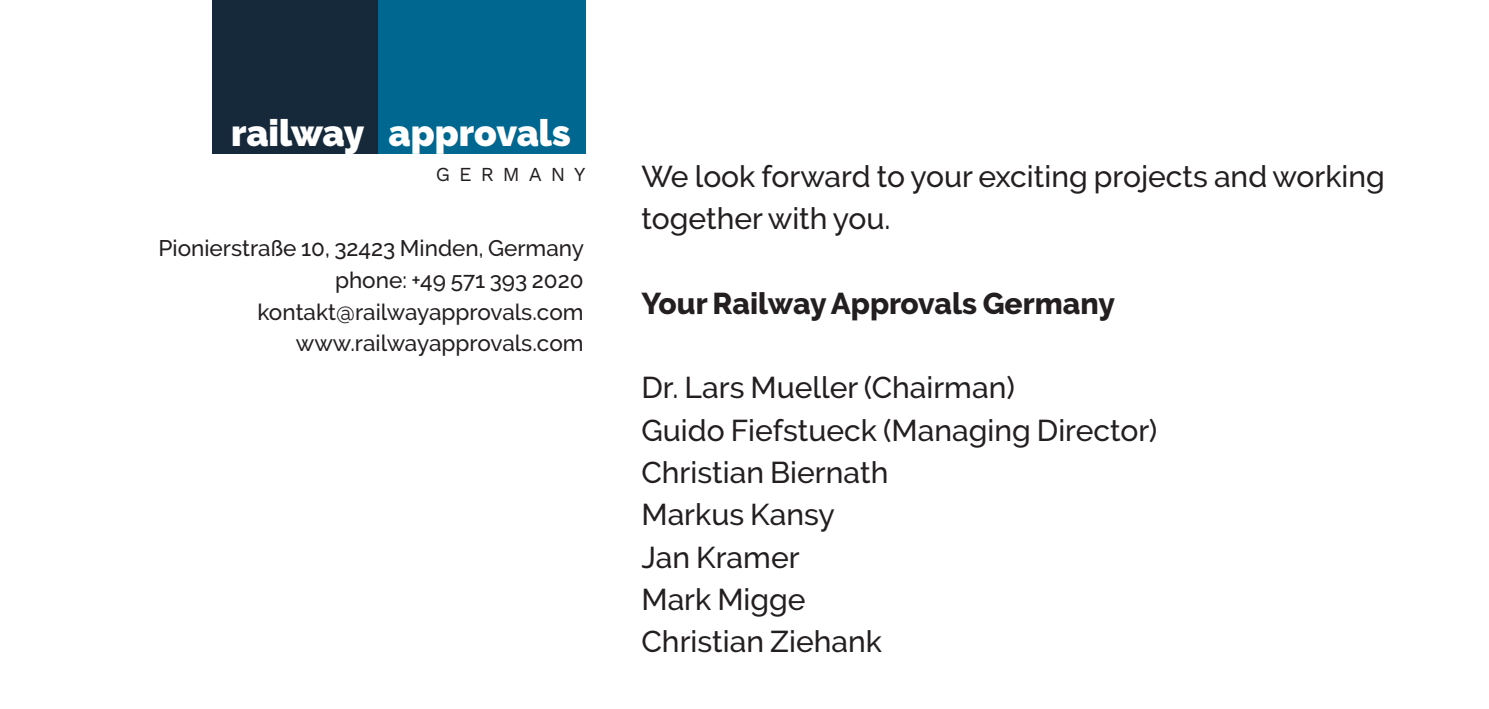
<style>
.page{position:relative;width:1489px;height:709px;background:#fff}
.page>*{position:absolute;margin:0;border:0;box-sizing:border-box;transform-origin:0 0}
.t1{font:900 37px "Raleway";color:#fff}
.t2{font:500 30px/42.2px "Raleway";color:#231f20}
.t3{font:800 30px "Raleway";color:#231f20}
.t4{font:500 22.5px/31.8px "Raleway";color:#231f20;text-align:right}
.t5{font:19.75px "Work Sans";letter-spacing:.45em;color:#231f20}
</style>
<div class="page">
<div style="left:213px;top:0;width:169px;height:153px;background:#16293b"></div>
<div style="left:378px;top:0;width:207px;height:153px;background:#006890"></div>
<p class="t1" style="left:231px;top:111px;width:341px">railway approvals</p>
<p class="t5" style="left:436px;top:162px;width:151px">GERMANY</p>
<p class="t2" style="left:641px;top:158px;width:745px">We look forward to your exciting projects and working together with you.</p>
<p class="t4" style="left:158px;top:234px;width:427px">Pionierstraße 10, 32423 Minden, Germany phone: +49 571 393 2020 kontakt@railwayapprovals.com www.railwayapprovals.com</p>
<p class="t3" style="left:641px;top:292px;width:475px">Your Railway Approvals Germany</p>
<p class="t2" style="left:641px;top:370px;width:517px">Dr. Lars Mueller (Chairman)<br>Guido Fiefstueck (Managing Director)<br>Christian Biernath<br>Markus Kansy<br>Jan Kramer<br>Mark Migge<br>Christian Ziehank</p>
</div>
